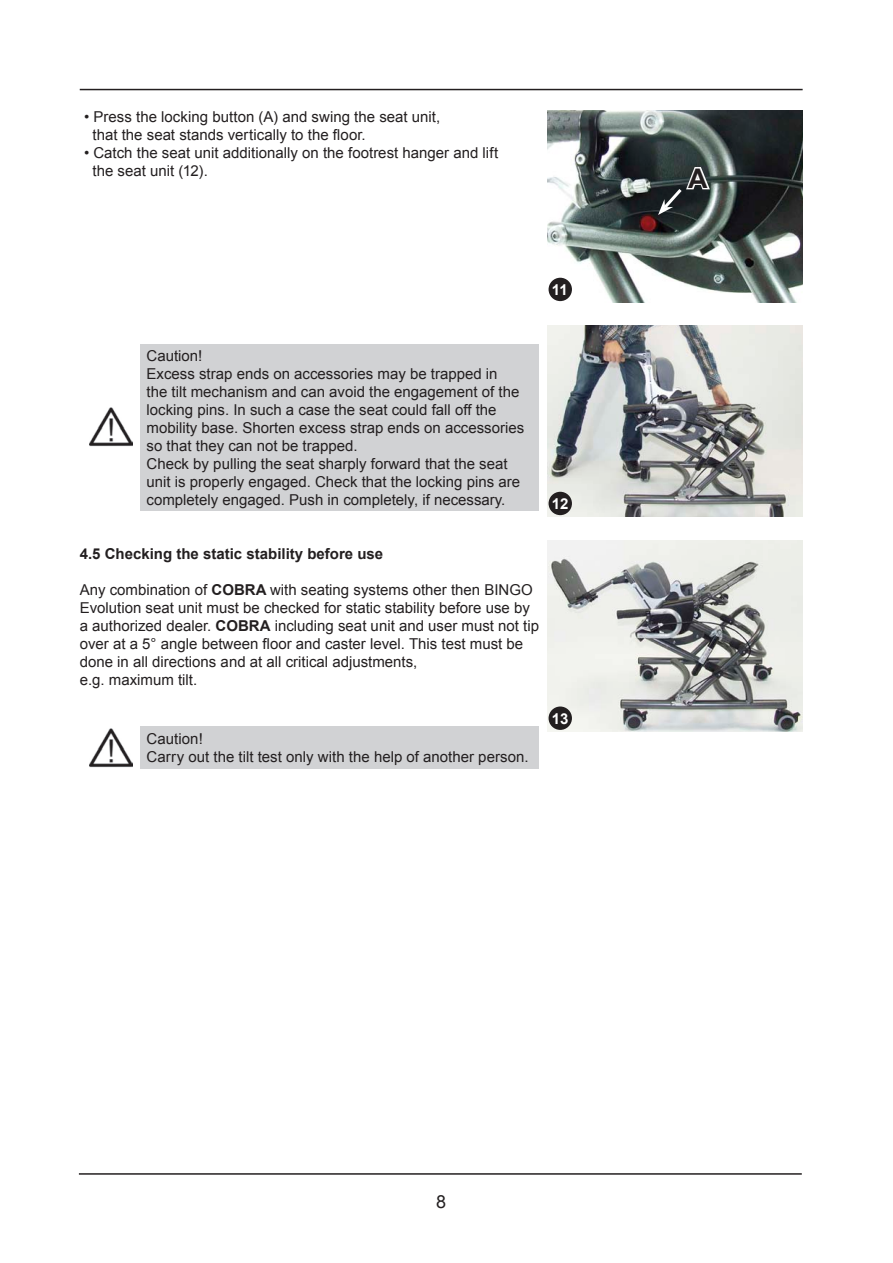
<style>
.page{position:relative;width:893px;height:1263px;background:#fff}
.page>*{position:absolute;margin:0;border:0;box-sizing:border-box;transform-origin:0 0}
.t1{font:700 27px "Arial";color:#231f20}
.t2{font:18px "Arial";color:#231f20}
.t3{font:15px/18px "Arial";color:#231f20}
.t4{font:700 15px "Arial";color:#231f20}
.t5{font:700 15px "Arial";color:#fff}
.s1{font-weight:700}
</style>
<div class="page">
<hr style="left:80px;top:89px;width:723px;height:1px;background:#231f20">
<hr style="left:79px;top:1173px;width:723px;height:2px;background:#231f20">
<img style="left:547px;top:111px;width:256px;height:191px">
<div style="left:141px;top:344px;width:398px;height:167px;background:#d1d2d4"></div>
<img style="left:90px;top:407px;width:42px;height:40px">
<div style="left:141px;top:727px;width:398px;height:42px;background:#d1d2d4"></div>
<img style="left:90px;top:728px;width:42px;height:40px">
<img style="left:547px;top:326px;width:256px;height:191px">
<div style="left:549px;top:492px;width:23px;height:23px;background:#231f20;border-radius:50%"></div>
<img style="left:547px;top:540px;width:256px;height:192px">
<div style="left:549px;top:706px;width:23px;height:24px;background:#231f20;border-radius:50%"></div>
<div style="left:549px;top:278px;width:23px;height:23px;background:#231f20;border-radius:50%"></div>
<svg style="left:658px;top:164px;width:54px;height:51px;background:#4a5353"></svg>
<p class="t3" style="left:92px;top:108px;width:349px;text-indent:-9px">• Press the locking button (A) and swing the seat unit, that the seat stands vertically to the floor.</p>
<p class="t3" style="left:92px;top:144px;width:407px;text-indent:-9px">• Catch the seat unit additionally on the footrest hanger and lift the seat unit (12).</p>
<p class="t5" style="left:552px;top:280px;width:17px">11</p>
<p class="t3" style="left:147px;top:347px;width:379px">Caution!<br>Excess strap ends on accessories may be trapped in<br>the tilt mechanism and can avoid the engagement of the locking pins. In such a case the seat could fall off the mobility base. Shorten excess strap ends on accessories so that they can not be trapped.<br>Check by pulling the seat sharply forward that the seat unit is properly engaged. Check that the locking pins are completely engaged. Push in completely, if necessary.</p>
<p class="t4" style="left:80px;top:543px;width:305px">4.5 Checking the static stability before use</p>
<p class="t3" style="left:80px;top:581px;width:461px">Any combination of <span class="s1">COBRA</span> with seating systems other then BINGO Evolution seat unit must be checked for static stability before use by a authorized dealer. <span class="s1">COBRA</span> including seat unit and user must not tip over at a 5° angle between floor and caster level. This test must be done in all directions and at all critical adjustments,<br>e.g. maximum tilt.</p>
<p class="t3" style="left:147px;top:730px;width:383px">Caution!<br>Carry out the tilt test only with the help of another person.</p>
<p class="t5" style="left:552px;top:494px;width:18px">12</p>
<p class="t5" style="left:552px;top:708px;width:18px">13</p>
<p class="t1" style="left:688px;top:161px;width:21px">A</p>
<p class="t2" style="left:436px;top:1190px;width:12px">8</p>
</div>
